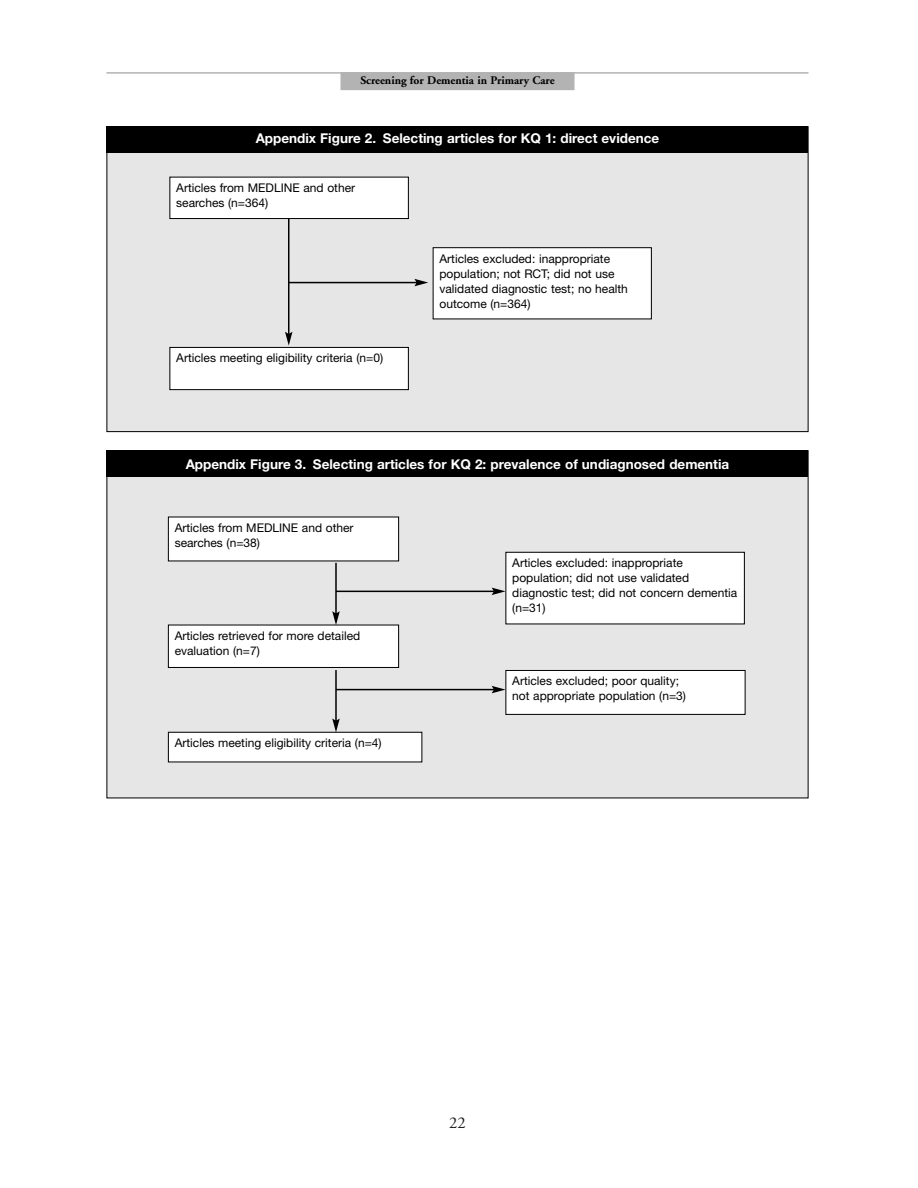
<style>
.page{position:relative;width:918px;height:1188px;background:#fff}
.page>*{position:absolute;margin:0;border:0;box-sizing:border-box;transform-origin:0 0}
.t1{font:16.5px "Adobe Garamond";color:#231f1f}
.t2{font:700 13.5px "Helvetica Neue";color:#fff}
.t3{font:12px/15px "Helvetica Neue";color:#000}
.t4{font:700 11.7px "Adobe Garamond";color:#000}
</style>
<div class="page">
<hr style="left:106px;top:72px;width:702px;height:2px;background:#b3b3b3">
<div style="left:340px;top:72px;width:234px;height:18px;background:#b3b3b3"></div>
<div style="left:107px;top:451px;width:701px;height:347px;background:#e6e6e6"></div>
<div style="left:106px;top:450px;width:702px;height:27px;background:#000"></div>
<div style="left:107px;top:127px;width:701px;height:304px;background:#e6e6e6"></div>
<div style="left:106px;top:126px;width:702px;height:27px;background:#000"></div>
<div style="left:170px;top:177px;width:238px;height:41px;background:#fff"></div>
<div style="left:170px;top:177px;width:239px;height:42px;border:1px solid #000"></div>
<div style="left:170px;top:348px;width:238px;height:41px;background:#fff"></div>
<div style="left:170px;top:347px;width:239px;height:43px;border:1px solid #000"></div>
<div style="left:434px;top:248px;width:217px;height:71px;background:#fff"></div>
<div style="left:433px;top:247px;width:219px;height:72px;border:1px solid #000"></div>
<hr style="left:288px;top:218px;width:1px;height:116px;background:#000">
<svg style="left:285px;top:332px;width:7px;height:14px"></svg>
<hr style="left:289px;top:282px;width:128px;height:1px;background:#000">
<svg style="left:414px;top:279px;width:14px;height:7px"></svg>
<div style="left:169px;top:517px;width:229px;height:44px;background:#fff"></div>
<div style="left:506px;top:553px;width:238px;height:71px;background:#fff"></div>
<div style="left:506px;top:552px;width:239px;height:72px;border:1px solid #000"></div>
<div style="left:506px;top:671px;width:239px;height:43px;background:#fff"></div>
<div style="left:506px;top:670px;width:240px;height:45px;border:1px solid #000"></div>
<div style="left:169px;top:625px;width:229px;height:42px;background:#fff"></div>
<div style="left:168px;top:625px;width:231px;height:43px;border:1px solid #000"></div>
<div style="left:169px;top:733px;width:253px;height:29px;background:#fff"></div>
<div style="left:168px;top:732px;width:254px;height:30px;border:1px solid #000"></div>
<hr style="left:335px;top:563px;width:2px;height:51px;background:#000">
<svg style="left:332px;top:611px;width:8px;height:14px"></svg>
<hr style="left:335px;top:670px;width:2px;height:51px;background:#000">
<svg style="left:332px;top:718px;width:8px;height:14px"></svg>
<hr style="left:336px;top:591px;width:158px;height:1px;background:#000">
<svg style="left:492px;top:588px;width:14px;height:7px"></svg>
<hr style="left:336px;top:689px;width:158px;height:1px;background:#000">
<svg style="left:492px;top:686px;width:14px;height:7px"></svg>
<p class="t4" style="left:360px;top:76px;width:196px">Screening for Dementia in Primary Care</p>
<p class="t2" style="left:256px;top:133px;width:405px">Appendix Figure 2. Selecting articles for KQ 1: direct evidence</p>
<p class="t3" style="left:176px;top:181px;width:180px">Articles from MEDLINE and other searches (n=364)</p>
<p class="t3" style="left:176px;top:352px;width:208px">Articles meeting eligibility criteria (n=0)</p>
<p class="t3" style="left:440px;top:252px;width:190px">Articles excluded: inappropriate population; not RCT; did not use validated diagnostic test; no health outcome (n=364)</p>
<p class="t2" style="left:186px;top:460px;width:545px">Appendix Figure 3. Selecting articles for KQ 2: prevalence of undiagnosed dementia</p>
<p class="t3" style="left:175px;top:521px;width:180px">Articles from MEDLINE and other searches (n=38)</p>
<p class="t3" style="left:175px;top:629px;width:187px">Articles retrieved for more detailed evaluation (n=7)</p>
<p class="t3" style="left:175px;top:737px;width:208px">Articles meeting eligibility criteria (n=4)</p>
<p class="t3" style="left:512px;top:557px;width:227px">Articles excluded: inappropriate population; did not use validated diagnostic test; did not concern dementia (n=31)</p>
<p class="t3" style="left:512px;top:675px;width:175px">Articles excluded; poor quality; not appropriate population (n=3)</p>
<h1 class="t1" style="left:449px;top:1116px;width:18px">22</h1>
</div>
